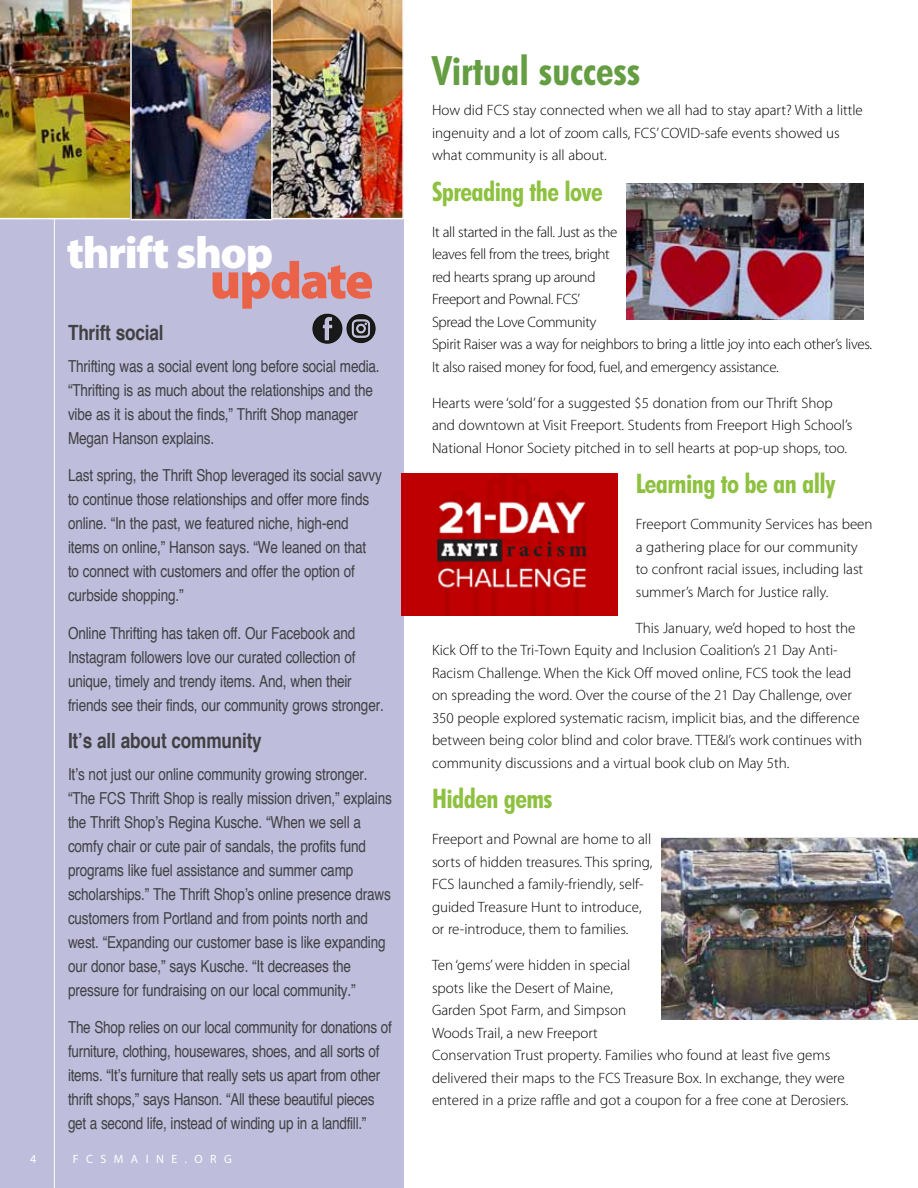
<style>
.page{position:relative;width:918px;height:1188px;background:#fff}
.page>*{position:absolute;margin:0;border:0;box-sizing:border-box;transform-origin:0 0}
.t1{font:900 52.5px "Myriad Pro";letter-spacing:-.03em;color:#ea6348}
.t2{font:900 45px "Myriad Pro";letter-spacing:-.03em;color:#fff}
.t3{font:700 condensed 40.5px "Futura BT";color:#659d42}
.t4{font:700 condensed 27px "Futura BT";letter-spacing:-.02em;color:#8dc13f}
.t5{font:700 condensed 21px "Helvetica";letter-spacing:-.01em;color:#414042}
.t6{font:condensed 16.5px/24px "Helvetica";letter-spacing:-.01em;color:#414042}
.t7{font:300 15px/22.5px "Myriad Pro";color:#000}
.t8{font:300 15px/22.5px "Myriad Pro";letter-spacing:-.02em;color:#000}
.t9{font:12px "Myriad Pro";letter-spacing:.62em;color:#fff}
</style>
<div class="page">
<div style="left:0;top:0;width:403px;height:1188px;background:#bebddc"></div>
<img style="left:402px;top:473px;width:216px;height:143px">
<img style="left:626px;top:184px;width:238px;height:136px">
<img style="left:662px;top:838px;width:256px;height:182px">
<img style="left:312px;top:314px;width:19px;height:30px">
<img style="left:346px;top:314px;width:30px;height:29px">
<hr style="left:54px;top:0;width:1px;height:1188px;background:#fff">
<img style="left:0;top:0;width:404px;height:220px">
<h2 class="t2" style="left:67px;top:227px;width:208px">thrift shop</h2>
<h1 class="t1" style="left:210px;top:251px;width:165px">update</h1>
<h3 class="t5" style="left:68px;top:320px;width:97px">Thrift social</h3>
<p class="t6" style="left:68px;top:353px;width:311px">Thrifting was a social event long before social media. “Thrifting is as much about the relationships and the vibe as it is about the finds,” Thrift Shop manager Megan Hanson explains.</p>
<p class="t6" style="left:68px;top:463px;width:315px">Last spring, the Thrift Shop leveraged its social savvy to continue those relationships and offer more finds online. “In the past, we featured niche, high-end items on online,” Hanson says. “We leaned on that<br>to connect with customers and offer the option of curbside shopping.”</p>
<p class="t6" style="left:68px;top:621px;width:315px">Online Thrifting has taken off. Our Facebook and Instagram followers love our curated collection of unique, timely and trendy items. And, when their friends see their finds, our community grows stronger.</p>
<h3 class="t5" style="left:68px;top:728px;width:195px">It’s all about community</h3>
<p class="t6" style="left:68px;top:761px;width:325px">It’s not just our online community growing stronger. “The FCS Thrift Shop is really mission driven,” explains the Thrift Shop’s Regina Kusche. “When we sell a comfy chair or cute pair of sandals, the profits fund programs like fuel assistance and summer camp scholarships.” The Thrift Shop’s online presence draws customers from Portland and from points north and west. “Expanding our customer base is like expanding our donor base,” says Kusche. “It decreases the pressure for fundraising on our local community.”</p>
<p class="t6" style="left:68px;top:1015px;width:325px">The Shop relies on our local community for donations of furniture, clothing, housewares, shoes, and all sorts of items. “It’s furniture that really sets us apart from other thrift shops,” says Hanson. “All these beautiful pieces get a second life, instead of winding up in a landfill.”</p>
<p class="t9" style="left:30px;top:1152px;width:8px">4</p>
<p class="t9" style="left:73px;top:1152px;width:160px">FCSMAINE.ORG</p>
<h3 class="t3" style="left:432px;top:46px;width:210px">Virtual success</h3>
<p class="t7" style="left:432px;top:99px;width:432px">How did FCS stay connected when we all had to stay apart? With a little ingenuity and a lot of zoom calls, FCS’ COVID-safe events showed us what community is all about.</p>
<h3 class="t4" style="left:432px;top:175px;width:172px">Spreading the love</h3>
<p class="t8" style="left:432px;top:221px;width:442px">It all started in the fall. Just as the<br>leaves fell from the trees, bright<br>red hearts sprang up around<br>Freeport and Pownal. FCS’<br>Spread the Love Community<br>Spirit Raiser was a way for neighbors to bring a little joy into each other’s lives.<br>It also raised money for food, fuel, and emergency assistance.</p>
<p class="t7" style="left:432px;top:392px;width:422px">Hearts were ‘sold’ for a suggested $5 donation from our Thrift Shop and downtown at Visit Freeport. Students from Freeport High School’s<br>National Honor Society pitched in to sell hearts at pop-up shops, too.</p>
<h3 class="t4" style="left:636px;top:467px;width:201px">Learning to be an ally</h3>
<p class="t7" style="left:636px;top:513px;width:238px">Freeport Community Services has been a gathering place for our community to confront racial issues, including last summer’s March for Justice rally.</p>
<p class="t7" style="left:432px;top:617px;width:432px;text-indent:204px">This January, we’d hoped to host the Kick Off to the Tri-Town Equity and Inclusion Coalition’s 21 Day Anti-Racism Challenge. When the Kick Off moved online, FCS took the lead on spreading the word. Over the course of the 21 Day Challenge, over 350 people explored systematic racism, implicit bias, and the difference between being color blind and color brave. TTE&amp;I’s work continues with community discussions and a virtual book club on May 5th.</p>
<h3 class="t4" style="left:432px;top:782px;width:122px">Hidden gems</h3>
<p class="t7" style="left:432px;top:828px;width:222px">Freeport and Pownal are home to all sorts of hidden treasures. This spring, FCS launched a family-friendly, self&shy;guided Treasure Hunt to introduce, or re-introduce, them to families.</p>
<p class="t7" style="left:432px;top:954px;width:418px">Ten ‘gems’ were hidden in special<br>spots like the Desert of Maine,<br>Garden Spot Farm, and Simpson<br>Woods Trail, a new Freeport<br>Conservation Trust property. Families who found at least five gems delivered their maps to the FCS Treasure Box. In exchange, they were entered in a prize raffle and got a coupon for a free cone at Derosiers.</p>
</div>
